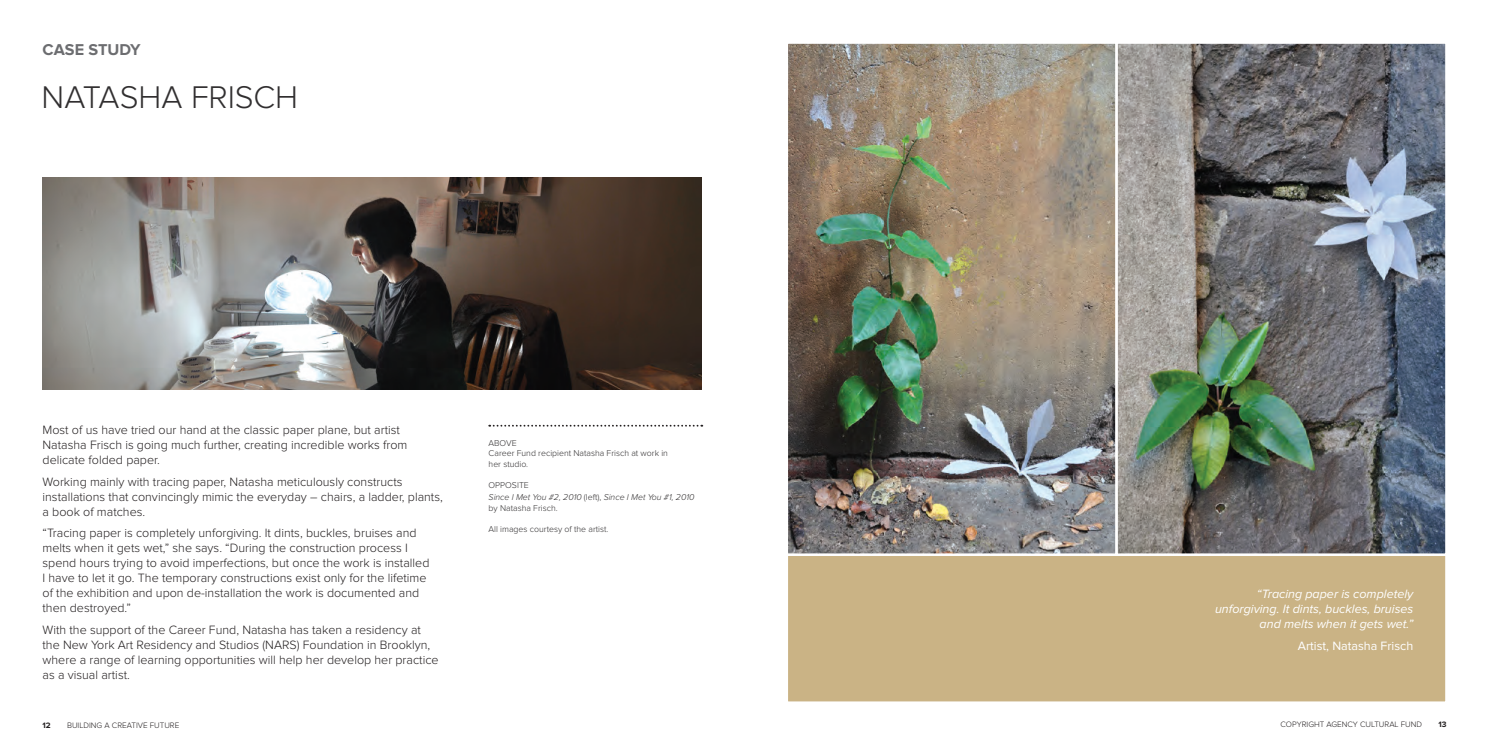
<style>
.page{position:relative;width:1489px;height:745px;background:#fff}
.page>*{position:absolute;margin:0;border:0;box-sizing:border-box;transform-origin:0 0}
.t1{font:300 32.5px "Proxima Nova";color:#312f30}
.t2{font:700 16.25px "Proxima Nova";color:#6c6d70}
.Body_2{font:300 12.5px/15px "Proxima Nova";color:#231f20}
.Pull_quote{font:italic 12.5px/15px "Proxima Nova";color:#fff;text-align:right}
.Pull_quote-2{font:12.5px "Proxima Nova";color:#fff}
.t3{font:300 8.75px/10.5px "Proxima Nova";color:#312f30}
.t4{font:italic 300 8.75px/10.5px "Proxima Nova";color:#312f30}
.t5{font:300 8.12px "Proxima Nova";color:#231f20}
.t6{font:700 8.12px "Proxima Nova";color:#231f20}
.s1{font-style:normal}
</style>
<div class="page">
<div style="left:785px;top:553px;width:662px;height:150px;background:#cab385;border:2px solid #fff"></div>
<img style="left:43px;top:177px;width:659px;height:212px">
<svg style="left:489px;top:424px;width:213px;height:2px"></svg>
<img style="left:788px;top:44px;width:656px;height:508px">
<div style="left:785px;top:41px;width:332px;height:514px;border:2px solid #fff"></div>
<div style="left:1115px;top:41px;width:332px;height:514px;border:2px solid #fff"></div>
<h2 class="t2" style="left:43px;top:41px;width:100px">CASE STUDY</h2>
<h1 class="t1" style="left:42px;top:79px;width:258px">NATASHA FRISCH</h1>
<p class="Body_2" style="left:43px;top:422px;width:366px">Most of us have tried our hand at the classic paper plane, but artist<br>Natasha Frisch is going much further, creating incredible works from delicate folded paper.</p>
<p class="Body_2" style="left:43px;top:474px;width:402px">Working mainly with tracing paper, Natasha meticulously constructs installations that convincingly mimic the everyday – chairs, a ladder, plants, a book of matches.</p>
<p class="Body_2" style="left:43px;top:525px;width:388px">“Tracing paper is completely unforgiving. It dints, buckles, bruises and melts when it gets wet,” she says. “During the construction process I spend hours trying to avoid imperfections, but once the work is installed I have to let it go. The temporary constructions exist only for the lifetime of the exhibition and upon de-installation the work is documented and then destroyed.”</p>
<p class="Body_2" style="left:43px;top:621px;width:397px">With the support of the Career Fund, Natasha has taken a residency at the New York Art Residency and Studios (NARS) Foundation in Brooklyn, where a range of learning opportunities will help her develop her practice as a visual artist.</p>
<p class="t3" style="left:488px;top:437px;width:181px">ABOVE<br>Career Fund recipient Natasha Frisch at work in her studio.</p>
<p class="t3" style="left:488px;top:479px;width:42px">OPPOSITE</p>
<p class="t4" style="left:488px;top:492px;width:207px">Since I Met You #2, 2010 <span class="s1">(left),</span> Since I Met You #1, 2010 <span class="s1">by Natasha Frisch.</span></p>
<p class="t3" style="left:488px;top:523px;width:121px">All images courtesy of the artist.</p>
<p class="Pull_quote" style="left:1214px;top:586px;width:200px">“Tracing paper is completely unforgiving. It dints, buckles, bruises and melts when it gets wet.”</p>
<p class="Pull_quote-2" style="left:1297px;top:638px;width:117px">Artist, Natasha Frisch</p>
<p class="t6" style="left:43px;top:719px;width:10px">12</p>
<p class="t5" style="left:67px;top:719px;width:114px">BUILDING A CREATIVE FUTURE</p>
<p class="t5" style="left:1280px;top:719px;width:143px">COPYRIGHT AGENCY CULTURAL FUND</p>
<p class="t6" style="left:1438px;top:719px;width:10px">13</p>
</div>
